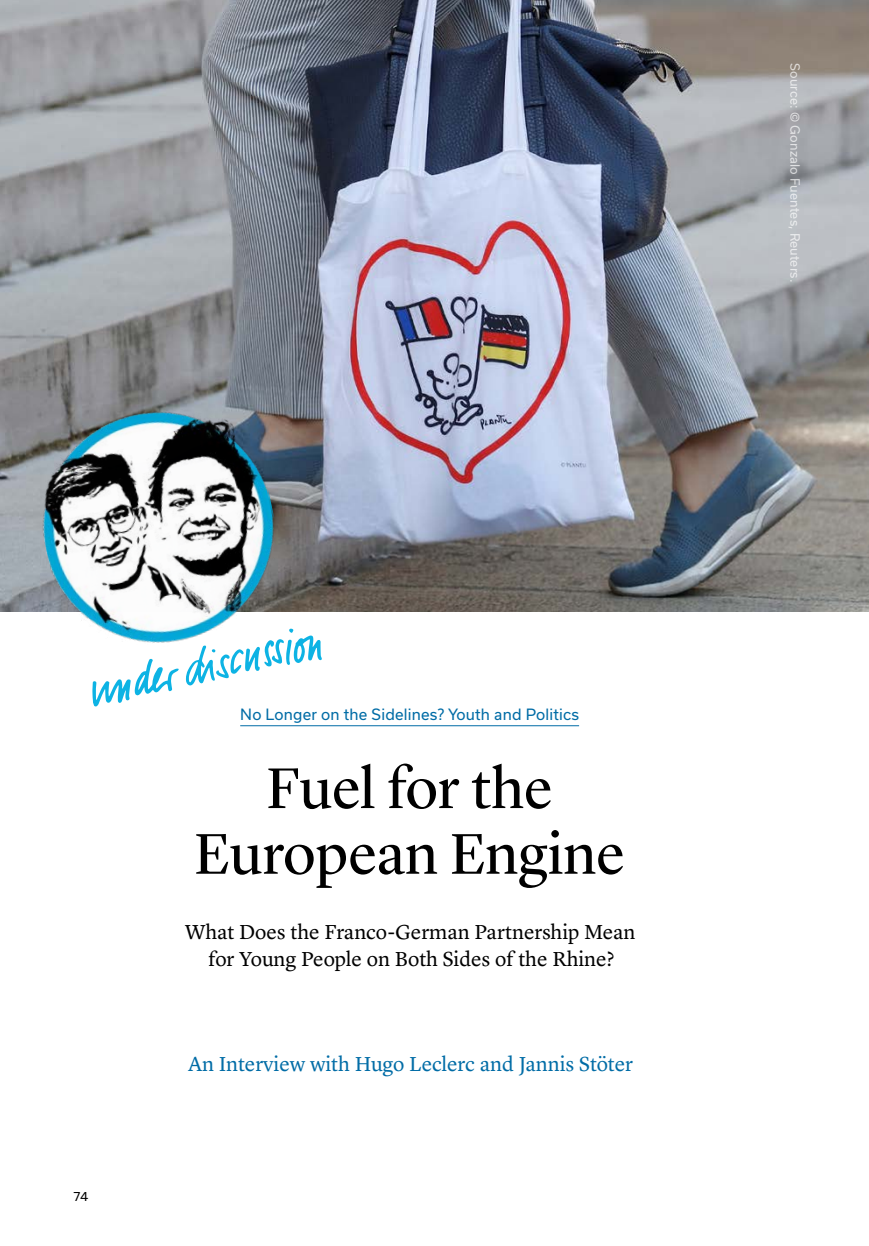
<style>
.page{position:relative;width:869px;height:1246px;background:#fff}
.page>*{position:absolute;margin:0;border:0;box-sizing:border-box;transform-origin:0 0}
.t1{font:59.5px/65.6px "Lyon Display";letter-spacing:-.005em;color:#000;text-align:center}
.t2{font:21px/26.2px "Lyon Text";letter-spacing:-.005em;color:#000;text-align:center}
.t3{font:21px "Lyon Text";letter-spacing:-.005em;color:#006ca6}
.t4{font:14.88px "Usual";letter-spacing:.015em;color:#006ca6}
.t5{font:12.25px "Usual";letter-spacing:.01em;color:#fff}
.t6{font:12.25px "Usual";color:#000}
</style>
<div class="page">
<img style="left:0;top:0;width:868px;height:611px">
<hr style="left:240px;top:725px;width:339px;height:1px;background:#006ca6">
<svg style="left:92px;top:635px;width:230px;height:71px"></svg>
<img style="left:22px;top:387px;width:274px;height:280px">
<p class="t5" style="left:801px;top:63px;width:220px;rotate:90deg">Source: © Gonzalo Fuentes, Reuters.</p>
<p class="t6" style="left:73px;top:1188px;width:17px">74</p>
<p class="t4" style="left:240px;top:706px;width:340px">No Longer on the Sidelines? Youth and Politics</p>
<h1 class="t1" style="left:194px;top:750px;width:432px">Fuel for the<br>European Engine</h1>
<p class="t2" style="left:185px;top:917px;width:452px">What Does the Franco-German Partnership Mean for Young People on Both Sides of the Rhine?</p>
<p class="t3" style="left:188px;top:1047px;width:446px">An Interview with Hugo Leclerc and Jannis Stöter</p>
</div>
